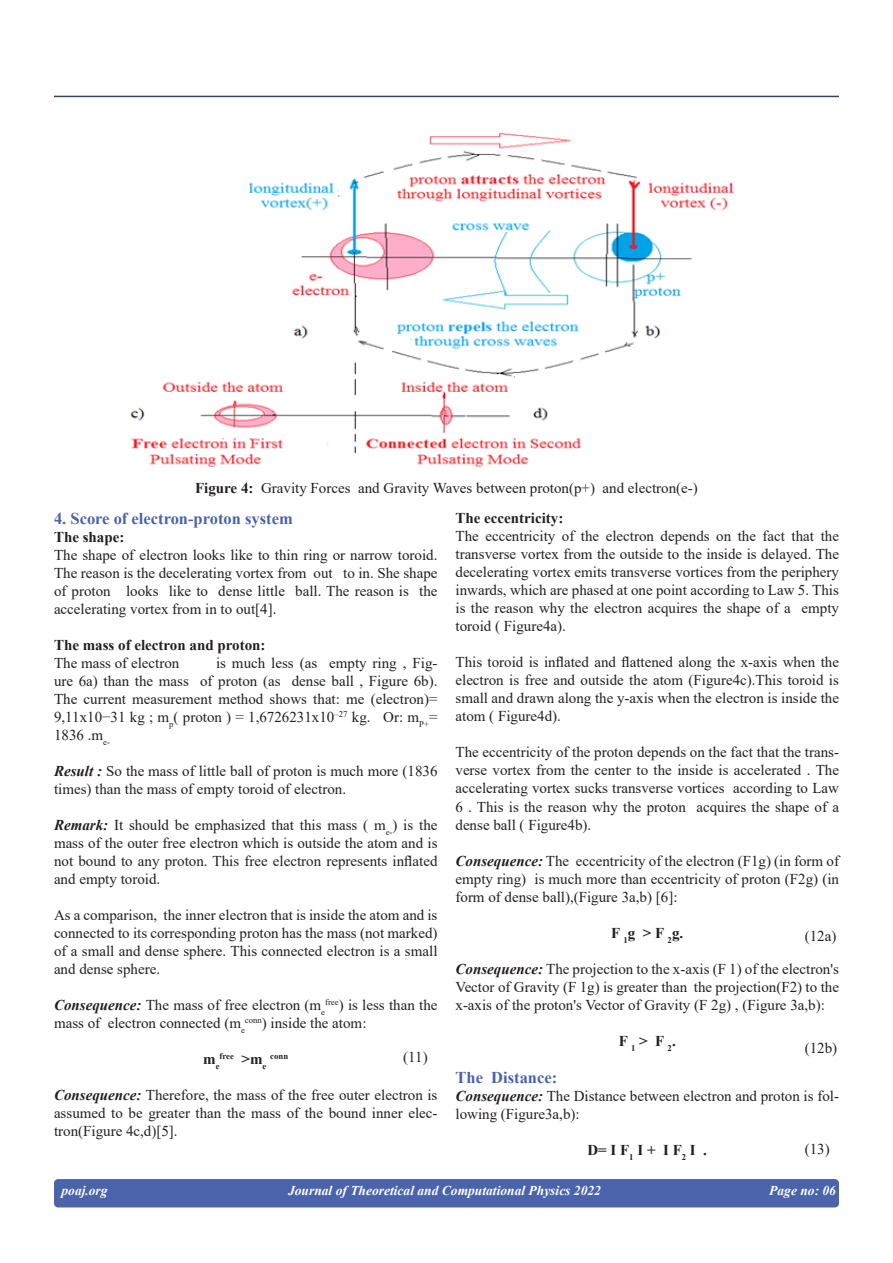
<style>
.page{position:relative;width:893px;height:1263px;background:#fff}
.page>*{position:absolute;margin:0;border:0;box-sizing:border-box;transform-origin:0 0}
.t1{font:700 16.5px "Times New Roman";color:#4963aa}
.t2{font:15px/18px "Times New Roman";color:#231f20;text-align:justify}
.t3{font:700 15px "Times New Roman";color:#231f20}
.t4{font:italic 700 13.5px "Times New Roman";color:#fff}
.t5{font:700 13.5px "Times New Roman";color:#fff}
.t6{font:700 8.7px "Times New Roman";color:#231f20}
.s1{font-weight:700}
.s2{font-weight:700;font-style:italic}
.s3{font-size:15px}
</style>
<div class="page">
<hr style="left:54px;top:96px;width:785px;height:1px;background:#354463">
<div style="left:54px;top:1179px;width:785px;height:28px;background:#4a63ab;border-radius:4px"></div>
<img style="left:130px;top:132px;width:604px;height:335px">
<p class="t2" style="left:195px;top:478px;width:504px"><span class="s1">Figure 4:</span> Gravity Forces and Gravity Waves between proton(p+) and electron(e-)</p>
<p class="t1" style="left:54px;top:507px;width:240px">4. Score of electron-proton system</p>
<p class="t3" style="left:54px;top:526px;width:72px">The shape:</p>
<p class="t2" style="left:54px;top:546px;width:385px">The shape of electron looks like to thin ring or narrow toroid.<br>The reason is the decelerating vortex from out to in. She shape of proton looks like to dense little ball. The reason is the accelerating vortex from in to out[4].</p>
<p class="t3" style="left:54px;top:634px;width:213px">The mass of electron and proton:</p>
<p class="t2" style="left:54px;top:654px;width:127px">The mass of electron</p>
<p class="t3" style="left:455px;top:508px;width:109px">The eccentricity:</p>
<p class="t2" style="left:455px;top:527px;width:385px">The eccentricity of the electron depends on the fact that the transverse vortex from the outside to the inside is delayed. The decelerating vortex emits transverse vortices from the periphery inwards, which are phased at one point according to Law 5. This is the reason why the electron acquires the shape of a empty toroid ( Figure4a).</p>
<p class="t2" style="left:455px;top:653px;width:385px">This toroid is inflated and flattened along the x-axis when the electron is free and outside the atom (Figure4c).This toroid is small and drawn along the y-axis when the electron is inside the atom ( Figure4d).</p>
<p class="t2" style="left:455px;top:743px;width:385px">The eccentricity of the proton depends on the fact that the trans&shy;verse vortex from the center to the inside is accelerated . The accelerating vortex sucks transverse vortices according to Law 6 . This is the reason why the proton acquires the shape of a dense ball ( Figure4b).</p>
<p class="t2" style="left:455px;top:851px;width:385px"><span class="s2">Consequence:</span> The eccentricity of the electron (F1g) (in form of empty ring) is much more than eccentricity of proton (F2g) (in form of dense ball),(Figure 3a,b) [6]:</p>
<p class="t3" style="left:611px;top:922px;width:73px">F <sub>1</sub>g &gt; F <sub>2</sub>g.</p>
<p class="t2" style="left:455px;top:959px;width:385px"><span class="s2">Consequence:</span> The projection to the x-axis (F 1) of the electron's Vector of Gravity (F 1g) is greater than the projection(F2) to the x-axis of the proton's Vector of Gravity (F 2g) , (Figure 3a,b):</p>
<p class="t3" style="left:619px;top:1030px;width:58px">F <sub>1</sub> &gt; F <sub>2</sub>.</p>
<p class="t1" style="left:455px;top:1066px;width:103px">The Distance:</p>
<p class="t2" style="left:455px;top:1087px;width:385px"><span class="s2">Consequence:</span> The Distance between electron and proton is fol&shy;lowing (Figure3a,b):</p>
<p class="t3" style="left:587px;top:1139px;width:121px">D= I F<sub>1</sub> I + I F<sub>2</sub> I .</p>
<p class="t2" style="left:54px;top:654px;width:385px;text-indent:162px">is much less (as empty ring , Fig&shy;ure 6a) than the mass of proton (as dense ball , Figure 6b).<br>The current measurement method shows that: me (electron)= 9,11x10−31 kg ; m<sub>p</sub>( proton ) = 1,6726231x10<sup>–27</sup> kg. Or: m<sub>P+</sub>= 1836 .m<sub>e-</sub></p>
<p class="t2" style="left:54px;top:762px;width:385px"><span class="s2">Result :</span> So the mass of little ball of proton is much more (1836 times) than the mass of empty toroid of electron.</p>
<p class="t2" style="left:54px;top:816px;width:385px"><span class="s2">Remark:</span> It should be emphasized that this mass ( m<sub>e-</sub>) is the mass of the outer free electron which is outside the atom and is not bound to any proton. This free electron represents inflated and empty toroid.</p>
<p class="t2" style="left:54px;top:906px;width:385px">As a comparison, the inner electron that is inside the atom and is connected to its corresponding proton has the mass (not marked) of a small and dense sphere. This connected electron is a small and dense sphere.</p>
<p class="t2" style="left:54px;top:996px;width:385px"><span class="s2">Consequence:</span> The mass of free electron (m<sub>e</sub><sup>free</sup>) is less than the mass of electron connected (m<sub>e</sub><sup>conn</sup>) inside the atom:</p>
<p class="t3" style="left:203px;top:1048px;width:18px">m<sub>e</sub></p>
<p class="t6" style="left:220px;top:1050px;width:70px">free <span class="s3">&gt;m</span>e conn</p>
<p class="t2" style="left:54px;top:1086px;width:385px"><span class="s2">Consequence:</span> Therefore, the mass of the free outer electron is assumed to be greater than the mass of the bound inner elec&shy;tron(Figure 4c,d)[5].</p>
<p class="t2" style="left:805px;top:927px;width:33px">(12a)</p>
<p class="t2" style="left:805px;top:1039px;width:34px">(12b)</p>
<p class="t2" style="left:403px;top:1047px;width:26px">(11)</p>
<p class="t2" style="left:805px;top:1139px;width:26px">(13)</p>
<p class="t4" style="left:62px;top:1181px;width:48px">poaj.org</p>
<p class="t4" style="left:288px;top:1181px;width:314px">Journal of Theoretical and Computational Physics 2022</p>
<p class="t4" style="left:769px;top:1181px;width:68px">Page no: 06</p>
<p class="t5" style="left:426px;top:1183px;width:48px">poaj.orj</p>
</div>
